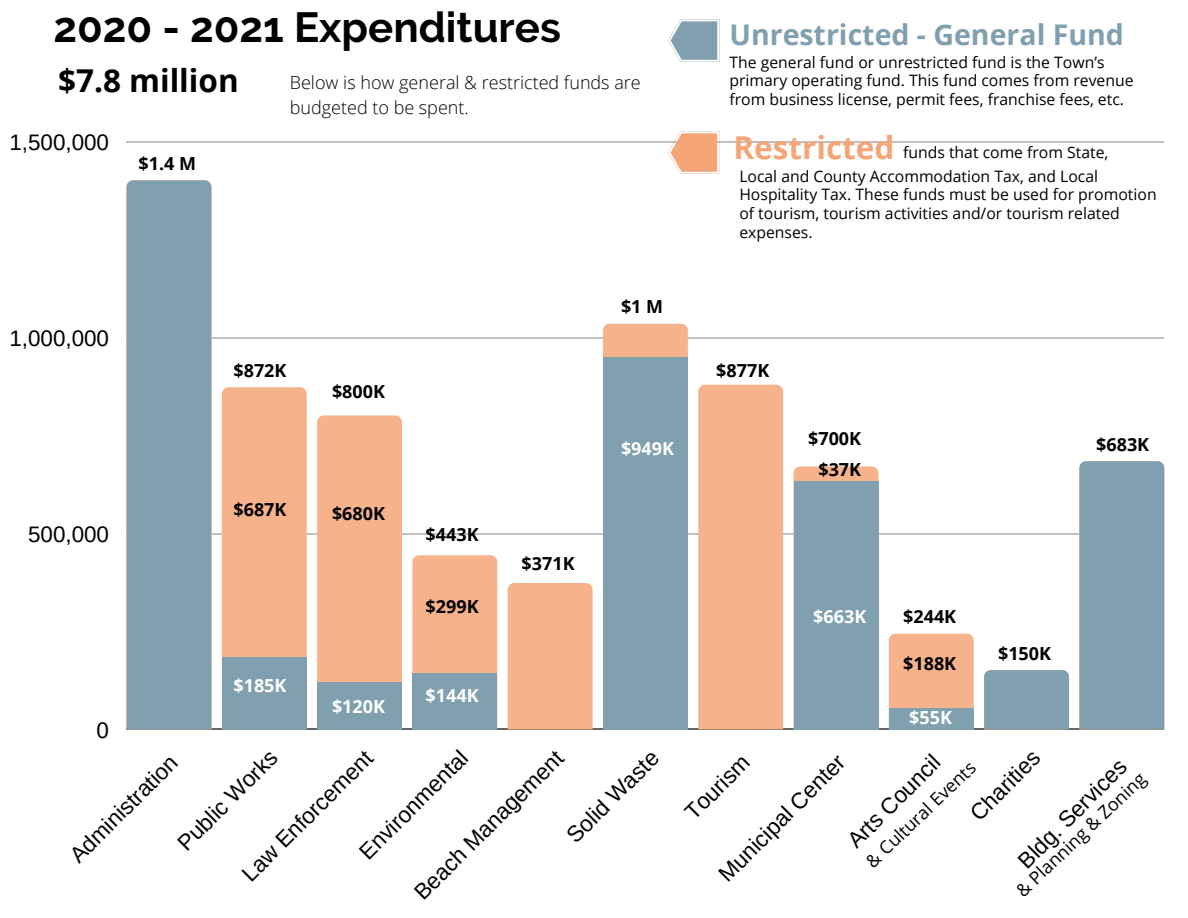
<style>
.page{position:relative;width:1188px;height:918px;background:#fff}
.page>*{position:absolute;margin:0;border:0;box-sizing:border-box;transform-origin:0 0}
.t1{font:700 42px "Raleway";color:#000}
.t2{font:700 31.5px "Open Sans";color:#000}
.t3{font:700 31.5px "Open Sans";color:#f5a578}
.t4{font:700 28.5px "Open Sans";color:#80a0af}
.t5{font:22.35px "Arimo";color:#000}
.t6{font:700 18px "Open Sans";color:#000}
.t7{font:300 18px/24.8px "Open Sans";color:#000}
.t8{font:18px "Open Sans";color:#000}
.t9{font:700 18px "Open Sans";color:#fff}
.t10{font:15.75px/18.8px "Open Sans";color:#000}
</style>
<div class="page">
<hr style="left:127px;top:141px;width:1037px;height:1px;background:#000">
<hr style="left:127px;top:337px;width:1037px;height:1px;background:#000">
<hr style="left:127px;top:533px;width:1037px;height:1px;background:#000">
<hr style="left:127px;top:729px;width:1037px;height:1px;background:#000">
<div style="left:222px;top:387px;width:85px;height:270px;background:#f6b28b"></div>
<div style="left:317px;top:415px;width:85px;height:267px;background:#f6b28b"></div>
<div style="left:412px;top:555px;width:85px;height:118px;background:#f6b28b"></div>
<div style="left:508px;top:583px;width:85px;height:146px;background:#f6b28b"></div>
<div style="left:603px;top:324px;width:85px;height:33px;background:#f6b28b"></div>
<div style="left:698px;top:385px;width:85px;height:344px;background:#f6b28b"></div>
<svg style="left:794px;top:466px;width:84px;height:15px"></svg>
<div style="left:889px;top:634px;width:85px;height:74px;background:#f6b28b"></div>
<div style="left:127px;top:180px;width:84px;height:549px;background:#80a0af"></div>
<div style="left:222px;top:657px;width:85px;height:72px;background:#80a0af"></div>
<div style="left:317px;top:682px;width:85px;height:47px;background:#80a0af"></div>
<div style="left:412px;top:673px;width:85px;height:56px;background:#80a0af"></div>
<div style="left:603px;top:357px;width:85px;height:372px;background:#80a0af"></div>
<div style="left:794px;top:481px;width:84px;height:248px;background:#80a0af"></div>
<div style="left:889px;top:708px;width:85px;height:21px;background:#80a0af"></div>
<div style="left:984px;top:670px;width:85px;height:59px;background:#80a0af"></div>
<div style="left:1079px;top:461px;width:85px;height:268px;background:#80a0af"></div>
<svg style="left:668px;top:131px;width:51px;height:43px"></svg>
<svg style="left:668px;top:19px;width:51px;height:43px"></svg>
<h1 class="t1" style="left:53px;top:3px;width:509px">2020 - 2021 Expenditures</h1>
<h2 class="t2" style="left:58px;top:59px;width:182px">$7.8 million</h2>
<p class="t7" style="left:290px;top:70px;width:352px">Below is how general &amp; restricted funds are budgeted to be spent.</p>
<h3 class="t5" style="left:9px;top:129px;width:101px">1,500,000</h3>
<p class="t6" style="left:139px;top:151px;width:59px">$1.4 M</p>
<h3 class="t5" style="left:9px;top:325px;width:101px">1,000,000</h3>
<h3 class="t5" style="left:28px;top:521px;width:82px">500,000</h3>
<h3 class="t5" style="left:97px;top:717px;width:14px">0</h3>
<p class="t6" style="left:234px;top:358px;width:55px">$872K</p>
<p class="t6" style="left:234px;top:496px;width:55px">$687K</p>
<p class="t9" style="left:234px;top:672px;width:55px">$185K</p>
<p class="t6" style="left:332px;top:379px;width:55px">$800K</p>
<p class="t6" style="left:332px;top:501px;width:55px">$680K</p>
<p class="t9" style="left:332px;top:694px;width:55px">$120K</p>
<p class="t6" style="left:426px;top:522px;width:55px">$443K</p>
<p class="t6" style="left:426px;top:593px;width:55px">$299K</p>
<p class="t9" style="left:426px;top:683px;width:55px">$144K</p>
<p class="t6" style="left:522px;top:551px;width:55px">$371K</p>
<p class="t6" style="left:621px;top:294px;width:44px">$1 M</p>
<p class="t9" style="left:621px;top:436px;width:55px">$949K</p>
<h3 class="t4" style="left:729px;top:15px;width:396px">Unrestricted - General Fund</h3>
<p class="t10" style="left:729px;top:52px;width:406px">The general fund or unrestricted fund is the Town’s primary operating fund. This fund comes from revenue from business license, permit fees, franchise fees, etc.</p>
<h2 class="t3" style="left:733px;top:126px;width:162px">Restricted</h2>
<p class="t10" style="left:903px;top:142px;width:207px">funds that come from State,</p>
<p class="t10" style="left:739px;top:166px;width:419px">Local and County Accommodation Tax, and Local Hospitality Tax. These funds must be used for promotion of tourism, tourism activities and/or tourism related expenses.</p>
<p class="t6" style="left:716px;top:358px;width:55px">$877K</p>
<p class="t6" style="left:808px;top:425px;width:55px">$700K</p>
<p class="t6" style="left:818px;top:457px;width:44px">$37K</p>
<p class="t6" style="left:1096px;top:432px;width:55px">$683K</p>
<p class="t9" style="left:813px;top:604px;width:55px">$663K</p>
<p class="t6" style="left:903px;top:604px;width:55px">$244K</p>
<p class="t6" style="left:903px;top:651px;width:55px">$188K</p>
<p class="t9" style="left:909px;top:704px;width:44px">$55K</p>
<p class="t6" style="left:998px;top:641px;width:55px">$150K</p>
<h3 class="t5" style="left:354px;top:847px;width:145px;rotate:-45deg">Environmental</h3>
<h3 class="t5" style="left:237px;top:869px;width:176px;rotate:-45deg">Law Enforcement</h3>
<h3 class="t5" style="left:409px;top:887px;width:202px;rotate:-45deg">Beach Management</h3>
<h3 class="t5" style="left:562px;top:830px;width:121px;rotate:-45deg">Solid Waste</h3>
<h3 class="t5" style="left:680px;top:807px;width:82px;rotate:-45deg">Tourism</h3>
<h3 class="t5" style="left:714px;top:869px;width:170px;rotate:-45deg">Municipal Center</h3>
<h3 class="t5" style="left:842px;top:835px;width:122px;rotate:-45deg">Arts Council</h3>
<h3 class="t5" style="left:965px;top:808px;width:90px;rotate:-45deg">Charities</h3>
<h3 class="t5" style="left:65px;top:850px;width:143px;rotate:-45deg">Administration</h3>
<h3 class="t5" style="left:172px;top:838px;width:132px;rotate:-45deg">Public Works</h3>
<h3 class="t5" style="left:1013px;top:855px;width:145px;rotate:-45deg">Bldg. Services</h3>
<p class="t8" style="left:860px;top:855px;width:145px;rotate:-44deg">&amp; Cultural Events</p>
<p class="t8" style="left:1010px;top:885px;width:172px;rotate:-44deg">&amp; Planning &amp; Zoning</p>
</div>
